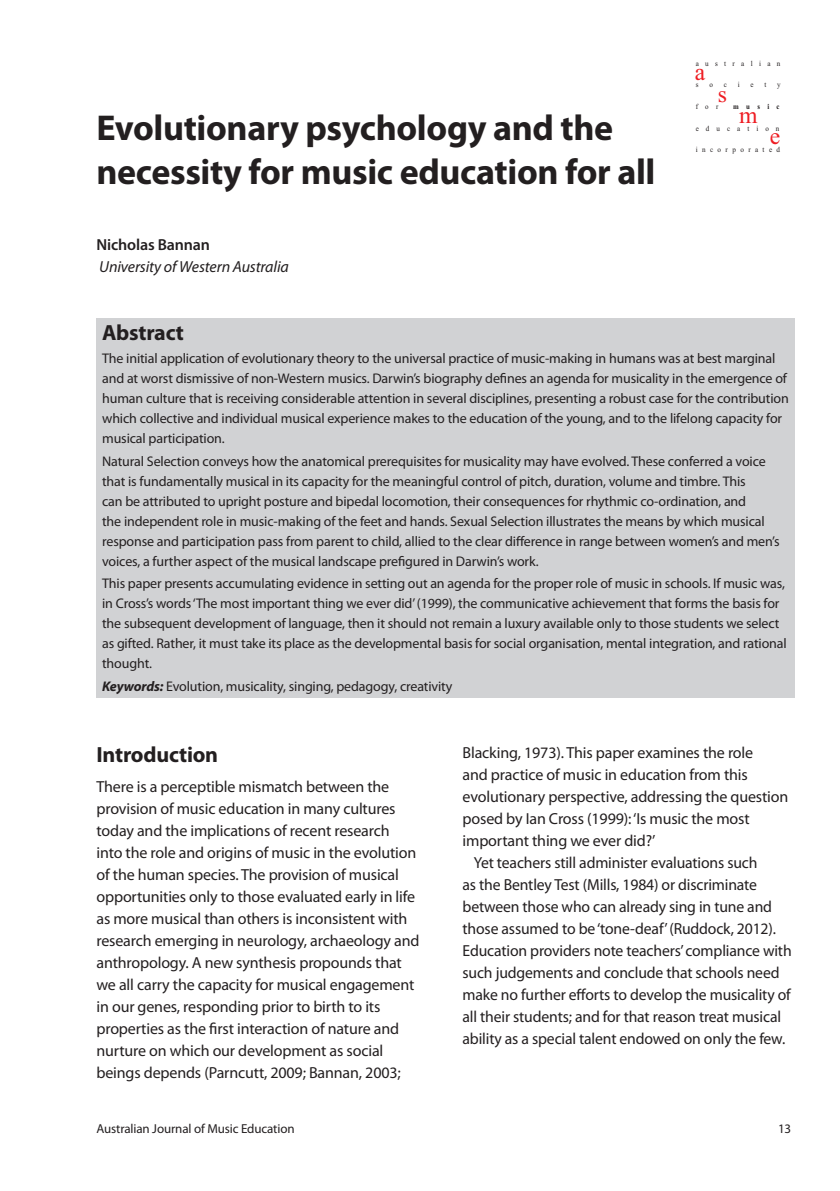
<style>
.page{position:relative;width:840px;height:1191px;background:#fff}
.page>*{position:absolute;margin:0;border:0;box-sizing:border-box;transform-origin:0 0}
.Article_title{font:700 36px "Myriad Pro";letter-spacing:-.01em;color:#231f20}
.t1{font:24.4px "Times New Roman";color:#ee1d23}
.t2{font:23.8px "Times New Roman";color:#ee1d23}
.Subhead_1{font:700 22px "Myriad Pro";letter-spacing:-.01em;color:#231f20}
.Text_-_no_indent{font:16px/22px "Myriad Pro";letter-spacing:-.01em;color:#231f20}
.Text_indented{font:16px/22px "Myriad Pro";letter-spacing:-.01em;color:#231f20}
.Author_address{font:italic 16px "Myriad Pro";letter-spacing:-.01em;color:#231f20}
.Author{font:600 16px "Myriad Pro";letter-spacing:-.01em;color:#231f20}
.Abstract_text{font:14px/20px "Myriad Pro";letter-spacing:-.01em;color:#231f20}
.t3{font:13px "Myriad Pro";letter-spacing:-.01em;color:#231f20}
.t4{font:7.6px "Times New Roman";letter-spacing:.615em;color:#231f20;scale:.94 1}
.t5{font:7.6px "Times New Roman";letter-spacing:.89em;color:#231f20;scale:.94 1}
.t6{font:7.6px "Times New Roman";letter-spacing:1.005em;color:#231f20;scale:.92 1}
.t7{font:7.6px "Times New Roman";letter-spacing:.89em;color:#231f20;scale:.93 1}
.t8{font:700 7.6px "Times New Roman";letter-spacing:1.07em;color:#231f20;scale:.9 1}
.t9{font:7.6px "Times New Roman";letter-spacing:.89em;color:#231f20;scale:.9 1}
.s1{font-weight:700;font-style:italic}
</style>
<div class="page">
<div style="left:96px;top:317px;width:698px;height:380px;background:#d1d2d4"></div>
<p class="Article_title" style="left:96px;top:105px;width:518px">Evolutionary psychology and the</p>
<p class="Article_title" style="left:96px;top:148px;width:560px">necessity for music education for all</p>
<p class="Author" style="left:96px;top:235px;width:115px">Nicholas Bannan</p>
<p class="Author_address" style="left:99px;top:257px;width:191px">University of Western Australia</p>
<p class="t5" style="left:695px;top:58px;width:92px">australian</p>
<p class="t7" style="left:695px;top:80px;width:4px">s</p>
<p class="t7" style="left:709px;top:80px;width:5px">o</p>
<p class="t7" style="left:723px;top:80px;width:5px">c</p>
<p class="t7" style="left:737px;top:80px;width:4px">i</p>
<p class="t7" style="left:750px;top:80px;width:5px">e</p>
<p class="t7" style="left:764px;top:80px;width:4px">t</p>
<p class="t7" style="left:776px;top:80px;width:5px">y</p>
<p class="t9" style="left:695px;top:101px;width:26px">for</p>
<p class="t8" style="left:732px;top:101px;width:53px">music</p>
<p class="t6" style="left:695px;top:123px;width:92px">education</p>
<p class="t4" style="left:695px;top:144px;width:91px">incorporated</p>
<p class="t1" style="left:694px;top:56px;width:12px">a</p>
<p class="t2" style="left:717px;top:78px;width:11px">s</p>
<p class="t2" style="left:738px;top:99px;width:20px">m</p>
<p class="t2" style="left:769px;top:120px;width:12px">e</p>
<p class="Subhead_1" style="left:102px;top:318px;width:83px">Abstract</p>
<p class="Abstract_text" style="left:102px;top:348px;width:687px">The initial application of evolutionary theory to the universal practice of music-making in humans was at best marginal and at worst dismissive of non-Western musics. Darwin’s biography defines an agenda for musicality in the emergence of human culture that is receiving considerable attention in several disciplines, presenting a robust case for the contribution which collective and individual musical experience makes to the education of the young, and to the lifelong capacity for musical participation.</p>
<p class="Abstract_text" style="left:102px;top:450px;width:678px">Natural Selection conveys how the anatomical prerequisites for musicality may have evolved. These conferred a voice that is fundamentally musical in its capacity for the meaningful control of pitch, duration, volume and timbre. This<br>can be attributed to upright posture and bipedal locomotion, their consequences for rhythmic co-ordination, and<br>the independent role in music-making of the feet and hands. Sexual Selection illustrates the means by which musical response and participation pass from parent to child, allied to the clear difference in range between women’s and men’s voices, a further aspect of the musical landscape prefigured in Darwin’s work.</p>
<p class="Abstract_text" style="left:102px;top:573px;width:685px">This paper presents accumulating evidence in setting out an agenda for the proper role of music in schools. If music was, in Cross’s words ‘The most important thing we ever did’ (1999), the communicative achievement that forms the basis for the subsequent development of language, then it should not remain a luxury available only to those students we select as gifted. Rather, it must take its place as the developmental basis for social organisation, mental integration, and rational thought.</p>
<p class="Abstract_text" style="left:102px;top:676px;width:351px"><span class="s1">Keywords:</span> Evolution, musicality, singing, pedagogy, creativity</p>
<p class="Subhead_1" style="left:96px;top:740px;width:123px">Introduction</p>
<p class="Text_-_no_indent" style="left:96px;top:775px;width:324px">There is a perceptible mismatch between the provision of music education in many cultures today and the implications of recent research into the role and origins of music in the evolution of the human species. The provision of musical opportunities only to those evaluated early in life as more musical than others is inconsistent with research emerging in neurology, archaeology and anthropology. A new synthesis propounds that we all carry the capacity for musical engagement in our genes, responding prior to birth to its properties as the first interaction of nature and nurture on which our development as social beings depends (Parncutt, 2009; Bannan, 2003;</p>
<p class="Text_-_no_indent" style="left:462px;top:741px;width:327px">Blacking, 1973). This paper examines the role<br>and practice of music in education from this evolutionary perspective, addressing the question posed by Ian Cross (1999): ‘Is music the most important thing we ever did?’</p>
<p class="Text_indented" style="left:462px;top:851px;width:330px;text-indent:11px">Yet teachers still administer evaluations such<br>as the Bentley Test (Mills, 1984) or discriminate between those who can already sing in tune and those assumed to be ‘tone-deaf’ (Ruddock, 2012).<br>Education providers note teachers’ compliance with such judgements and conclude that schools need make no further efforts to develop the musicality of all their students; and for that reason treat musical ability as a special talent endowed on only the few.</p>
<p class="t3" style="left:96px;top:1120px;width:199px">Australian Journal of Music Education</p>
<p class="t3" style="left:777px;top:1120px;width:15px">13</p>
</div>
